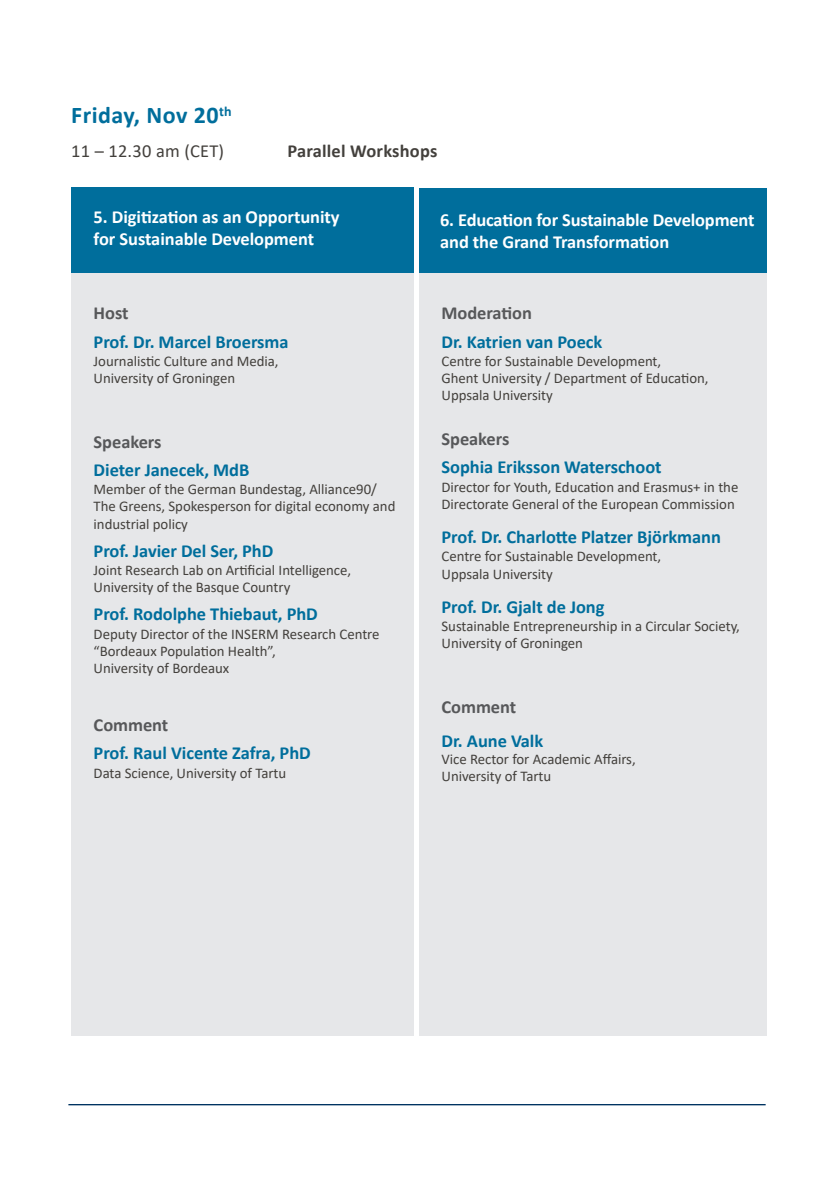
<style>
.page{position:relative;width:840px;height:1191px;background:#fff}
.page>*{position:absolute;margin:0;border:0;box-sizing:border-box;transform-origin:0 0}
.Einf__Abs{font:700 24px "Calibri";letter-spacing:.02em;color:#006e9c}
.Speaker{font:700 18.4px "Calibri";letter-spacing:-.005em;color:#006e9c}
.Einf__Abs-2{font:700 18.4px "Calibri";letter-spacing:-.005em;color:#fff}
.Speaker_mit_Abstand{font:700 18.4px "Calibri";letter-spacing:-.005em;color:#006e9c}
.Box_Zwischentitel{font:700 18.4px "Calibri";letter-spacing:-.005em;color:#57585a}
.Einf__Abs-3{font:700 18.4px "Calibri";letter-spacing:.01em;color:#43403c}
.Speaker_Funktion{font:700 18.4px "Calibri";letter-spacing:-.005em;color:#57585a}
.Einf__Abs-4{font:18.4px "Calibri";letter-spacing:.01em;color:#43403c}
.Speaker_Funktion-2{font:14.8px/17.2px "Calibri";letter-spacing:-.005em;color:#43403c}
.Speaker-2{font:14.8px/17.2px "Calibri";letter-spacing:-.005em;color:#43403c}
</style>
<div class="page">
<div style="left:71px;top:273px;width:342px;height:762px;background:#e6e7e9"></div>
<div style="left:419px;top:237px;width:347px;height:798px;background:#e6e7e9"></div>
<div style="left:71px;top:187px;width:342px;height:86px;background:#006e9c"></div>
<div style="left:419px;top:189px;width:347px;height:84px;background:#006e9c"></div>
<hr style="left:68px;top:1104px;width:697px;height:1px;background:#003361">
<p class="Einf__Abs" style="left:71px;top:99px;width:162px">Friday, Nov 20<sup>th</sup></p>
<p class="Einf__Abs-4" style="left:71px;top:138px;width:154px">11 – 12.30 am (CET)</p>
<p class="Einf__Abs-3" style="left:287px;top:137px;width:151px">Parallel Workshops</p>
<p class="Einf__Abs-2" style="left:94px;top:204px;width:247px">5. Digitization as an Opportunity</p>
<p class="Einf__Abs-2" style="left:94px;top:226px;width:222px">for Sustainable Development</p>
<p class="Box_Zwischentitel" style="left:94px;top:300px;width:36px">Host</p>
<p class="Speaker" style="left:94px;top:328px;width:196px">Prof. Dr. Marcel Broersma</p>
<p class="Speaker_Funktion-2" style="left:94px;top:352px;width:186px">Journalistic Culture and Media,<br>University of Groningen</p>
<p class="Box_Zwischentitel" style="left:94px;top:429px;width:69px">Speakers</p>
<p class="Speaker" style="left:94px;top:457px;width:157px">Dieter Janecek, MdB</p>
<p class="Speaker_Funktion-2" style="left:94px;top:480px;width:303px">Member of the German Bundestag, Alliance90/<br>The Greens, Spokesperson for digital economy and industrial policy</p>
<p class="Speaker" style="left:94px;top:537px;width:181px">Prof. Javier Del Ser, PhD</p>
<p class="Speaker_Funktion-2" style="left:94px;top:561px;width:259px">Joint Research Lab on Artificial Intelligence,<br>University of the Basque Country</p>
<p class="Speaker" style="left:94px;top:601px;width:226px">Prof. Rodolphe Thiebaut, PhD</p>
<p class="Speaker_Funktion-2" style="left:94px;top:624px;width:287px">Deputy Director of the INSERM Research Centre “Bordeaux Population Health”,<br>University of Bordeaux</p>
<p class="Speaker_Funktion" style="left:94px;top:712px;width:76px">Comment</p>
<p class="Speaker" style="left:94px;top:740px;width:218px">Prof. Raul Vicente Zafra, PhD</p>
<p class="Speaker_Funktion-2" style="left:94px;top:763px;width:194px">Data Science, University of Tartu</p>
<p class="Einf__Abs-2" style="left:440px;top:207px;width:316px">6. Education for Sustainable Development</p>
<p class="Einf__Abs-2" style="left:440px;top:229px;width:230px">and the Grand Transformation</p>
<p class="Box_Zwischentitel" style="left:441px;top:300px;width:92px">Moderation</p>
<p class="Speaker" style="left:441px;top:328px;width:162px">Dr. Katrien van Poeck</p>
<p class="Speaker_Funktion-2" style="left:441px;top:352px;width:268px">Centre for Sustainable Development,<br>Ghent University / Department of Education,<br>Uppsala University</p>
<p class="Speaker_Funktion" style="left:441px;top:426px;width:69px">Speakers</p>
<p class="Speaker" style="left:441px;top:454px;width:221px">Sophia Eriksson Waterschoot</p>
<p class="Speaker_Funktion-2" style="left:441px;top:478px;width:298px">Director for Youth, Education and Erasmus+ in the<br>Directorate General of the European Commission</p>
<p class="Speaker_mit_Abstand" style="left:441px;top:524px;width:281px">Prof. Dr. Charlotte Platzer Björkmann</p>
<p class="Speaker_Funktion-2" style="left:441px;top:547px;width:221px">Centre for Sustainable Development,<br>Uppsala University</p>
<p class="Speaker_mit_Abstand" style="left:441px;top:593px;width:164px">Prof. Dr. Gjalt de Jong</p>
<p class="Speaker_Funktion-2" style="left:441px;top:617px;width:300px">Sustainable Entrepreneurship in a Circular Society,<br>University of Groningen</p>
<p class="Box_Zwischentitel" style="left:441px;top:694px;width:76px">Comment</p>
<p class="Speaker_mit_Abstand" style="left:441px;top:728px;width:103px">Dr. Aune Valk</p>
<p class="Speaker-2" style="left:441px;top:750px;width:195px">Vice Rector for Academic Affairs,<br>University of Tartu</p>
</div>
